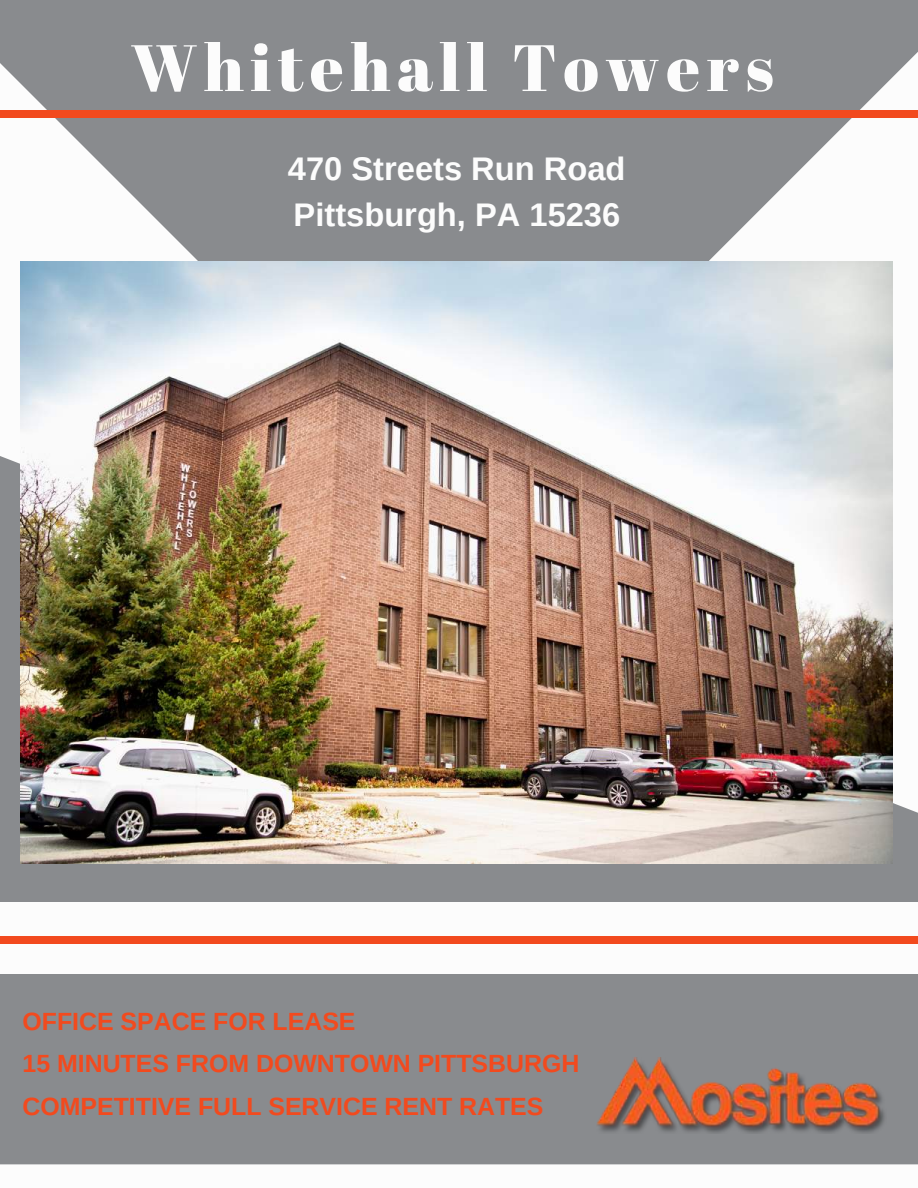
<style>
.page{position:relative;width:918px;height:1188px;background:#fff}
.page>*{position:absolute;margin:0;border:0;box-sizing:border-box;transform-origin:0 0}
.t1{font:65.4px "Abril Fatface";letter-spacing:.1em;color:#fcfcfc}
.t2{font:700 32.7px "Arimo";color:#fcfcfc}
.t3{font:700 24.9px/42.8px "Arimo";color:#f24a1e}
</style>
<div class="page">
<div style="left:0;top:516px;width:918px;height:648px;background:#898b8e"></div>
<svg style="left:0;top:0;width:918px;height:516px;fill:#898b8e"></svg>
<img style="left:596px;top:1058px;width:290px;height:76px">
<div style="left:0;top:110px;width:46px;height:8px;background:#f24a1e"></div>
<div style="left:45px;top:110px;width:317px;height:8px;background:#f24a1e"></div>
<div style="left:361px;top:110px;width:317px;height:8px;background:#f24a1e"></div>
<div style="left:677px;top:110px;width:241px;height:8px;background:#f24a1e"></div>
<div style="left:0;top:902px;width:918px;height:72px;background:#fcfcfc"></div>
<div style="left:0;top:936px;width:6px;height:8px;background:#f24a1e"></div>
<div style="left:913px;top:936px;width:5px;height:8px;background:#f24a1e"></div>
<div style="left:4px;top:936px;width:317px;height:8px;background:#f24a1e"></div>
<div style="left:321px;top:936px;width:316px;height:8px;background:#f24a1e"></div>
<div style="left:637px;top:936px;width:278px;height:8px;background:#f24a1e"></div>
<img style="left:20px;top:261px;width:872px;height:603px">
<h1 class="t1" style="left:131px;top:22px;width:645px">Whitehall Towers</h1>
<h2 class="t2" style="left:288px;top:150px;width:339px">470 Streets Run Road</h2>
<h2 class="t2" style="left:294px;top:197px;width:328px">Pittsburgh, PA 15236</h2>
<p class="t3" style="left:22px;top:1000px;width:558px">OFFICE SPACE FOR LEASE<br>15 MINUTES FROM DOWNTOWN PITTSBURGH<br>COMPETITIVE FULL SERVICE RENT RATES</p>
</div>
